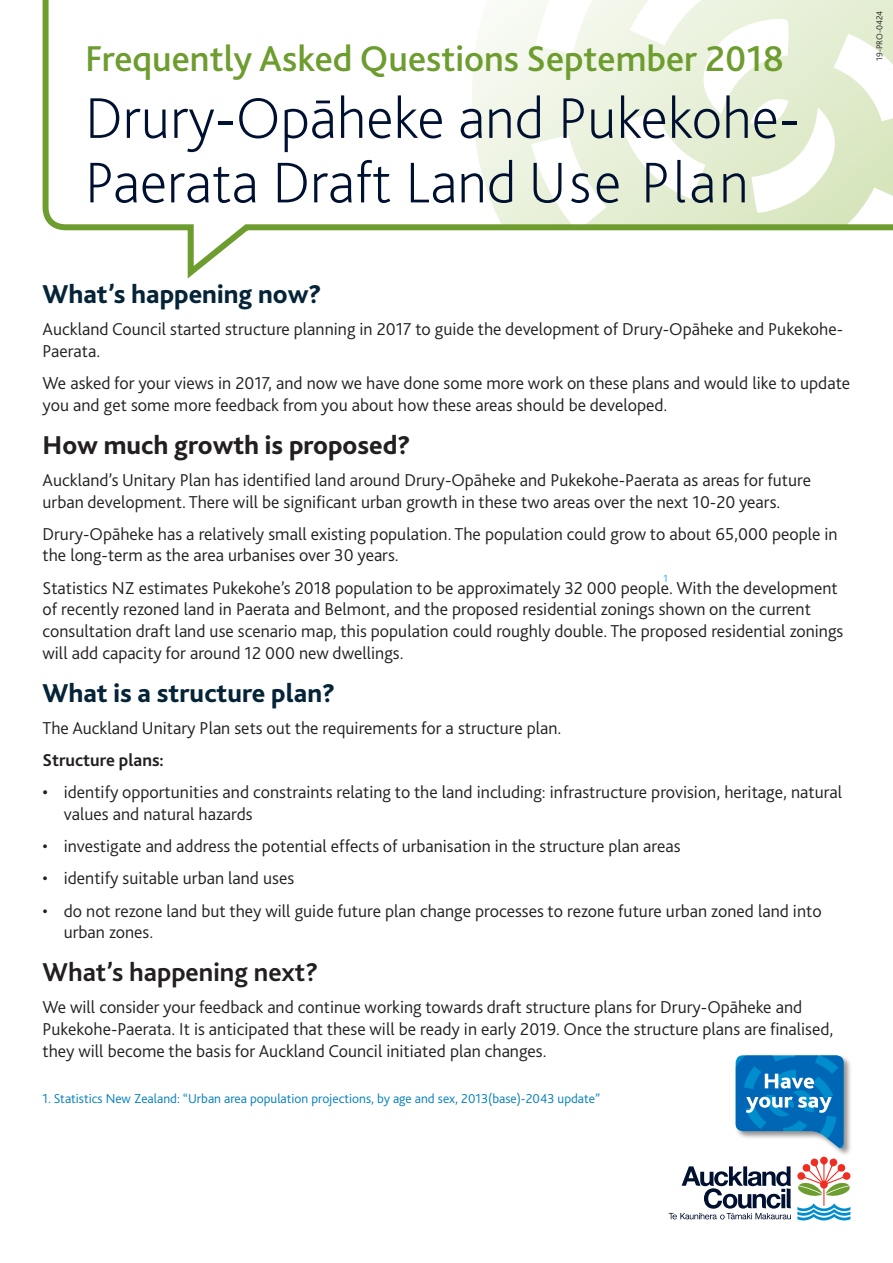
<style>
.page{position:relative;width:893px;height:1263px;background:#fff}
.page>*{position:absolute;margin:0;border:0;box-sizing:border-box;transform-origin:0 0}
.t1{font:200 60px/64.5px "Bliss";color:#001030}
.t2{font:500 37.5px "Bliss";color:#6d9c2f}
.t3{font:800 27px "Bliss";color:#052438}
.t4{font:800 27px "Bliss";color:#231f20}
.t5{font:700 27px "Bliss";color:#231f20}
.t6{font:300 18px/21.6px "Bliss";color:#231f20}
.t7{font:700 18px "Bliss";color:#231f20}
.t8{font:300 13.5px "Bliss";color:#007dbb}
.t9{font:300 10.5px "Bliss";color:#00aeef}
.t10{font:300 9px "Bliss";color:#231f20}
.s1{font-weight:400}
</style>
<div class="page">
<svg style="left:42px;top:0;width:851px;height:279px"></svg>
<svg style="left:797px;top:1157px;width:54px;height:63px"></svg>
<svg style="left:669px;top:1166px;width:122px;height:53px"></svg>
<div style="left:734px;top:1054px;width:118px;height:103px;background:#231f20;opacity:.5"></div>
<svg style="left:736px;top:1055px;width:107px;height:96px"></svg>
<h2 class="t2" style="left:85px;top:35px;width:700px">Frequently Asked Questions September 2018</h2>
<h1 class="t1" style="left:85px;top:86px;width:716px">Drury-Opāheke and Pukekohe-<br>Paerata Draft Land Use Plan</h1>
<p class="t10" style="left:874px;top:61px;width:51px;rotate:-90deg">19-PRO-0424</p>
<h3 class="t3" style="left:43px;top:277px;width:281px">What’s happening now?</h3>
<p class="t6" style="left:43px;top:318px;width:802px">Auckland Council started structure planning in 2017 to guide the development of Drury-Opāheke and Pukekohe-<br>Paerata.</p>
<p class="t6" style="left:43px;top:372px;width:809px">We asked for your views in 2017, and now we have done some more work on these plans and would like to update you and get some more feedback from you about how these areas should be developed.</p>
<h3 class="t4" style="left:43px;top:428px;width:370px">How much growth is proposed?</h3>
<p class="t6" style="left:43px;top:469px;width:770px">Auckland’s Unitary Plan has identified land around Drury-Opāheke and Pukekohe-Paerata as areas for future urban development. There will be significant urban growth in these two areas over the next 10-20 years.</p>
<p class="t6" style="left:43px;top:523px;width:797px">Drury-Opāheke has a relatively small existing population. The population could grow to about 65,000 people in the long-term as the area urbanises over 30 years.</p>
<p class="t6" style="left:43px;top:577px;width:802px">Statistics NZ estimates Pukekohe’s 2018 population to be approximately 32 000 people. With the development of recently rezoned land in Paerata and Belmont, and the proposed residential zonings shown on the current consultation draft land use scenario map, this population could roughly double. The proposed residential zonings will add capacity for around 12 000 new dwellings.</p>
<h3 class="t3" style="left:43px;top:676px;width:294px">What is a structure plan?</h3>
<p class="t6" style="left:43px;top:717px;width:520px">The Auckland Unitary Plan sets out the requirements for a structure plan.</p>
<p class="t7" style="left:43px;top:749px;width:123px">Structure plans:</p>
<p class="t6" style="left:64px;top:781px;width:780px;text-indent:-21px"><span class="s1">•</span> identify opportunities and constraints relating to the land including: infrastructure provision, heritage, natural values and natural hazards</p>
<p class="t6" style="left:43px;top:835px;width:640px">• investigate and address the potential effects of urbanisation in the structure plan areas</p>
<p class="t6" style="left:43px;top:867px;width:253px">• identify suitable urban land uses</p>
<p class="t6" style="left:64px;top:900px;width:759px;text-indent:-21px">• do not rezone land but they will guide future plan change processes to rezone future urban zoned land into urban zones.</p>
<h3 class="t5" style="left:43px;top:955px;width:277px">What’s happening next?</h3>
<p class="t6" style="left:43px;top:996px;width:792px">We will consider your feedback and continue working towards draft structure plans for Drury-Opāheke and<br>Pukekohe-Paerata. It is anticipated that these will be ready in early 2019. Once the structure plans are finalised, they will become the basis for Auckland Council initiated plan changes.</p>
<p class="t8" style="left:43px;top:1090px;width:559px">1. Statistics New Zealand: “Urban area population projections, by age and sex, 2013(base)-2043 update”</p>
<p class="t9" style="left:663px;top:572px;width:6px">1</p>
</div>
